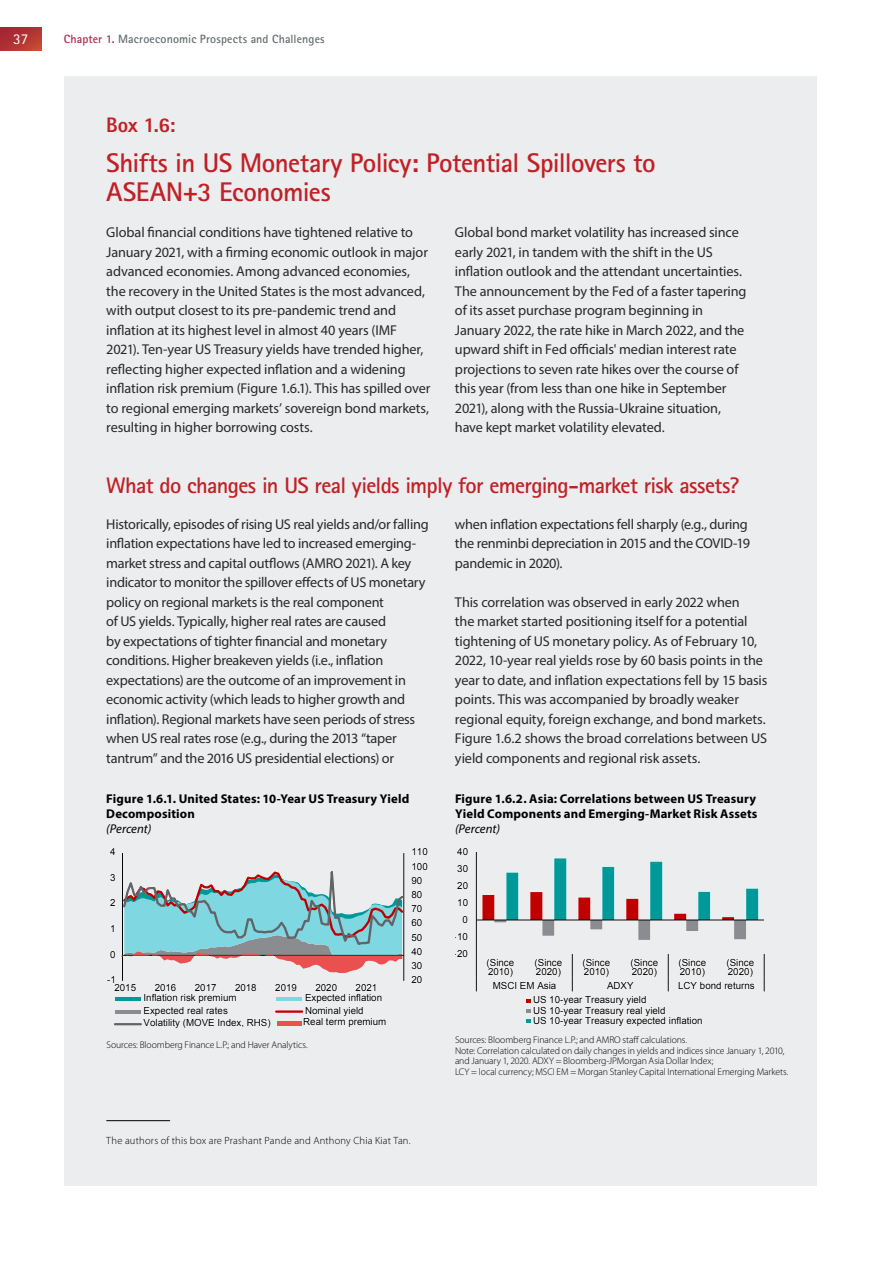
<style>
.page{position:relative;width:893px;height:1263px;background:#fff}
.page>*{position:absolute;margin:0;border:0;box-sizing:border-box;transform-origin:0 0}
.t1{font:700 27px/28.5px "Rotis Sans Serif Std";letter-spacing:-.02em;color:#c02026}
.t2{font:700 22.5px "Rotis Sans Serif Std";letter-spacing:-.03em;color:#c02026}
.t3{font:800 21px "Rotis Sans Serif Std";color:#c02026}
.t4{font:15px "Rotis Sans Serif Std";color:#fff}
.t5{font:14.25px/19.5px "Myriad Pro";letter-spacing:-.01em;color:#292829}
.t6{font:700 12.75px/15px "Myriad Pro";letter-spacing:.01em;color:#000}
.t7{font:italic 12.75px "Myriad Pro";letter-spacing:-.005em;color:#000}
.t8{font:700 12px "Rotis Sans Serif Std";letter-spacing:.01em;color:#666c70}
.t9{font:300 10.5px "Myriad Pro";letter-spacing:.02em;color:#000}
.t10{font:9.75px/8.9px "Arial";color:#000}
.t11{font:300 9.75px/10.5px "Myriad Pro";letter-spacing:-.01em;color:#000}
.s1{color:#ae294d}
</style>
<div class="page">
<div style="left:0;top:28px;width:41px;height:23px;background:linear-gradient(to right,#a52834,#bd4132)"></div>
<div style="left:64px;top:77px;width:752px;height:1109px;background:#ebedee"></div>
<hr style="left:404px;top:853px;width:1px;height:128px;background:#000">
<hr style="left:122px;top:853px;width:1px;height:128px;background:#000">
<hr style="left:115px;top:997px;width:26px;height:4px;background:#099">
<hr style="left:276px;top:997px;width:26px;height:4px;background:#7fd8e1">
<hr style="left:115px;top:1010px;width:26px;height:3px;background:#8a8c8f">
<hr style="left:276px;top:1010px;width:26px;height:3px;background:#c00000">
<hr style="left:115px;top:1023px;width:26px;height:2px;background:#636467">
<svg style="left:121px;top:853px;width:284px;height:120px"></svg>
<hr style="left:277px;top:1021px;width:25px;height:4px;background:#eb5050">
<svg style="left:482px;top:858px;width:276px;height:82px"></svg>
<hr style="left:476px;top:852px;width:1px;height:102px;background:#000">
<hr style="left:476px;top:920px;width:288px;height:1px;background:#000">
<svg style="left:476px;top:954px;width:1px;height:37px"></svg>
<svg style="left:572px;top:954px;width:1px;height:37px"></svg>
<svg style="left:668px;top:954px;width:1px;height:37px"></svg>
<svg style="left:764px;top:954px;width:1px;height:37px"></svg>
<svg style="left:526px;top:999px;width:5px;height:4px"></svg>
<svg style="left:526px;top:1009px;width:5px;height:4px"></svg>
<svg style="left:526px;top:1019px;width:5px;height:4px"></svg>
<hr style="left:106px;top:1120px;width:64px;height:1px;background:#000">
<p class="t4" style="left:13px;top:31px;width:16px">37</p>
<p class="t8" style="left:64px;top:32px;width:262px"><span class="s1">Chapter 1.</span> Macroeconomic Prospects and Challenges</p>
<h3 class="t3" style="left:106px;top:111px;width:70px">Box 1.6:</h3>
<h1 class="t1" style="left:106px;top:149px;width:551px">Shifts in US Monetary Policy: Potential Spillovers to<br>ASEAN+3 Economies</h1>
<p class="t5" style="left:106px;top:222px;width:326px">Global financial conditions have tightened relative to January 2021, with a firming economic outlook in major advanced economies. Among advanced economies, the recovery in the United States is the most advanced, with output closest to its pre-pandemic trend and inflation at its highest level in almost 40 years (IMF 2021). Ten-year US Treasury yields have trended higher, reflecting higher expected inflation and a widening inflation risk premium (Figure 1.6.1). This has spilled over to regional emerging markets’ sovereign bond markets, resulting in higher borrowing costs.</p>
<p class="t5" style="left:455px;top:222px;width:293px">Global bond market volatility has increased since early 2021, in tandem with the shift in the US inflation outlook and the attendant uncertainties.<br>The announcement by the Fed of a faster tapering of its asset purchase program beginning in January 2022, the rate hike in March 2022, and the upward shift in Fed officials' median interest rate projections to seven rate hikes over the course of this year (from less than one hike in September 2021), along with the Russia-Ukraine situation, have kept market volatility elevated.</p>
<h2 class="t2" style="left:106px;top:471px;width:634px">What do changes in US real yields imply for emerging-market risk assets?</h2>
<p class="t5" style="left:106px;top:514px;width:324px">Historically, episodes of rising US real yields and/or falling inflation expectations have led to increased emerging&shy;market stress and capital outflows (AMRO 2021). A key indicator to monitor the spillover effects of US monetary policy on regional markets is the real component<br>of US yields. Typically, higher real rates are caused<br>by expectations of tighter financial and monetary conditions. Higher breakeven yields (i.e., inflation expectations) are the outcome of an improvement in economic activity (which leads to higher growth and inflation). Regional markets have seen periods of stress when US real rates rose (e.g., during the 2013 “taper tantrum” and the 2016 US presidential elections) or</p>
<p class="t5" style="left:455px;top:514px;width:297px">when inflation expectations fell sharply (e.g., during the renminbi depreciation in 2015 and the COVID-19 pandemic in 2020).</p>
<p class="t5" style="left:455px;top:592px;width:314px">This correlation was observed in early 2022 when<br>the market started positioning itself for a potential tightening of US monetary policy. As of February 10, 2022, 10-year real yields rose by 60 basis points in the year to date, and inflation expectations fell by 15 basis points. This was accompanied by broadly weaker regional equity, foreign exchange, and bond markets.<br>Figure 1.6.2 shows the broad correlations between US yield components and regional risk assets.</p>
<p class="t6" style="left:106px;top:790px;width:305px">Figure 1.6.1. United States: 10-Year US Treasury Yield<br>Decomposition</p>
<p class="t7" style="left:106px;top:821px;width:47px">(Percent)</p>
<p class="t10" style="left:110px;top:847px;width:7px">4</p>
<p class="t10" style="left:411px;top:847px;width:18px">110</p>
<p class="t10" style="left:411px;top:862px;width:18px">100</p>
<p class="t10" style="left:110px;top:873px;width:7px">3</p>
<p class="t10" style="left:411px;top:876px;width:12px">90</p>
<p class="t10" style="left:110px;top:899px;width:7px">2</p>
<p class="t10" style="left:411px;top:890px;width:12px">80</p>
<p class="t10" style="left:411px;top:904px;width:12px">70</p>
<p class="t10" style="left:110px;top:924px;width:7px">1</p>
<p class="t10" style="left:411px;top:919px;width:12px">60</p>
<p class="t10" style="left:411px;top:933px;width:12px">50</p>
<p class="t10" style="left:110px;top:950px;width:7px">0</p>
<p class="t10" style="left:411px;top:947px;width:12px">40</p>
<p class="t10" style="left:411px;top:961px;width:12px">30</p>
<p class="t10" style="left:107px;top:975px;width:10px">-1</p>
<p class="t10" style="left:114px;top:984px;width:23px">2015</p>
<p class="t10" style="left:155px;top:984px;width:23px">2016</p>
<p class="t10" style="left:195px;top:984px;width:23px">2017</p>
<p class="t10" style="left:235px;top:984px;width:23px">2018</p>
<p class="t10" style="left:275px;top:984px;width:23px">2019</p>
<p class="t10" style="left:315px;top:984px;width:23px">2020</p>
<p class="t10" style="left:356px;top:984px;width:23px">2021</p>
<p class="t10" style="left:144px;top:993px;width:95px">Inflation risk premium</p>
<p class="t10" style="left:305px;top:993px;width:79px">Expected inflation</p>
<p class="t10" style="left:144px;top:1006px;width:86px">Expected real rates</p>
<p class="t10" style="left:305px;top:1006px;width:60px">Nominal yield</p>
<p class="t10" style="left:144px;top:1019px;width:129px">Volatility (MOVE Index, RHS)</p>
<p class="t10" style="left:303px;top:1017px;width:85px">Real term premium</p>
<p class="t10" style="left:411px;top:975px;width:12px">20</p>
<p class="t6" style="left:455px;top:790px;width:304px">Figure 1.6.2. Asia: Correlations between US Treasury<br>Yield Components and Emerging-Market Risk Assets</p>
<p class="t7" style="left:455px;top:821px;width:47px">(Percent)</p>
<p class="t10" style="left:457px;top:847px;width:12px">40</p>
<p class="t10" style="left:457px;top:864px;width:12px">30</p>
<p class="t10" style="left:457px;top:881px;width:12px">20</p>
<p class="t10" style="left:457px;top:898px;width:12px">10</p>
<p class="t10" style="left:463px;top:915px;width:7px">0</p>
<p class="t10" style="left:454px;top:932px;width:16px">-10</p>
<p class="t10" style="left:454px;top:949px;width:16px">-20</p>
<p class="t10" style="left:487px;top:958px;width:29px">(Since<br>2010)</p>
<p class="t10" style="left:535px;top:958px;width:29px">(Since<br>2020)</p>
<p class="t10" style="left:583px;top:958px;width:29px">(Since<br>2010)</p>
<p class="t10" style="left:630px;top:958px;width:29px">(Since<br>2020)</p>
<p class="t10" style="left:678px;top:958px;width:29px">(Since<br>2010)</p>
<p class="t10" style="left:726px;top:958px;width:29px">(Since<br>2020)</p>
<p class="t10" style="left:493px;top:981px;width:65px">MSCI EM Asia</p>
<p class="t10" style="left:607px;top:981px;width:28px">ADXY</p>
<p class="t10" style="left:678px;top:981px;width:78px">LCY bond returns</p>
<p class="t10" style="left:533px;top:995px;width:171px;line-height:10.4px">US 10-year Treasury yield<br>US 10-year Treasury real yield<br>US 10-year Treasury expected inflation</p>
<p class="t11" style="left:107px;top:1039px;width:203px">Sources: Bloomberg Finance L.P.; and Haver Analytics.</p>
<p class="t11" style="left:455px;top:1035px;width:335px">Sources: Bloomberg Finance L.P.; and AMRO staff calculations.<br>Note: Correlation calculated on daily changes in yields and indices since January 1, 2010, and January 1, 2020. ADXY = Bloomberg-JPMorgan Asia Dollar Index;<br>LCY = local currency; MSCI EM = Morgan Stanley Capital International Emerging Markets.</p>
<p class="t9" style="left:106px;top:1135px;width:306px">The authors of this box are Prashant Pande and Anthony Chia Kiat Tan.</p>
</div>
